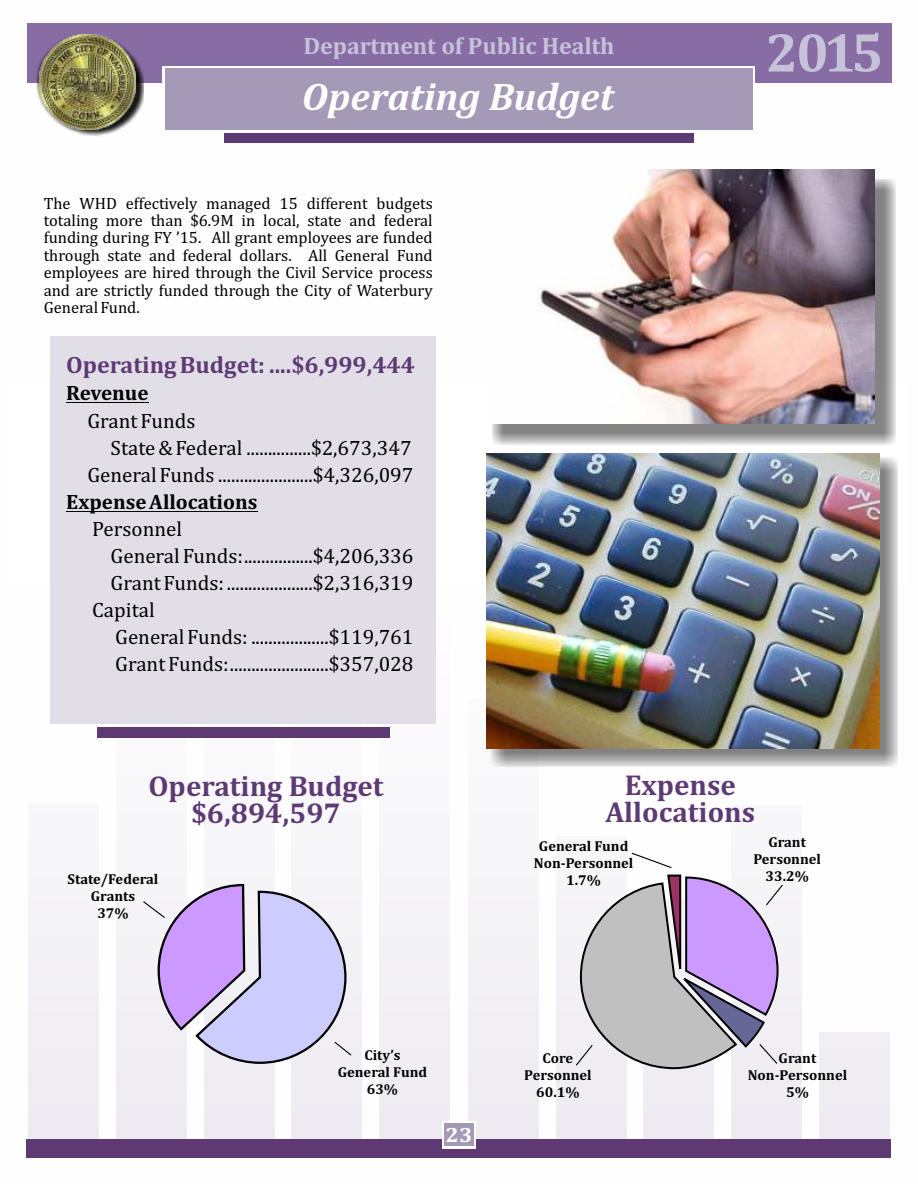
<style>
.page{position:relative;width:918px;height:1188px;background:#fff}
.page>*{position:absolute;margin:0;border:0;box-sizing:border-box;transform-origin:0 0}
.t1{font:700 55.5px "Cambria";color:#c5c2d9}
.t2{font:italic 700 39px "Cambria";color:#fefefe}
.t3{font:700 29.1px/27.3px "Cambria";color:#5e3a75;text-align:center}
.t4{font:700 24px "Cambria";color:#5e3a75}
.t5{font:700 24px "Cambria";letter-spacing:-.005em;color:#c5c2d9}
.t6{font:21px "Cambria";color:#000}
.t7{font:700 21px "Cambria";color:#000}
.t8{font:700 21px "Cambria";color:#fefefe;scale:1.09 1}
.t9{font:16.5px/17.4px "Cambria";color:#000;text-align:justify}
.t10{font:700 14.55px/17.1px "Cambria";color:#000;text-align:center}
</style>
<div class="page">
<div style="left:11px;top:383px;width:896px;height:787px;background:#f8f8fa"></div>
<div style="left:27px;top:1140px;width:864px;height:18px;background:#5e3a75"></div>
<div style="left:442px;top:1121px;width:34px;height:27px;background:#fefefe"></div>
<div style="left:444px;top:1123px;width:30px;height:23px;background:#a499b7"></div>
<div style="left:224px;top:125px;width:470px;height:18px;background:#5e3a75"></div>
<div style="left:27px;top:24px;width:864px;height:59px;background:#886da5"></div>
<svg style="left:37px;top:34px;width:107px;height:103px"></svg>
<img style="left:39px;top:35px;width:97px;height:95px">
<svg style="left:163px;top:66px;width:592px;height:66px;fill:#fefefe"></svg>
<div style="left:165px;top:69px;width:588px;height:61px;background:#a499b7"></div>
<svg style="left:575px;top:852px;width:208px;height:218px"></svg>
<svg style="left:143px;top:883px;width:209px;height:181px"></svg>
<div style="left:51px;top:336px;width:385px;height:388px;background:#e2dee7"></div>
<hr style="left:66px;top:402px;width:83px;height:1px;background:#000">
<hr style="left:66px;top:511px;width:192px;height:1px;background:#000">
<div style="left:97px;top:728px;width:293px;height:10px;background:#5e3a75"></div>
<div style="left:492px;top:179px;width:403px;height:267px;background:#000;opacity:.49"></div>
<img style="left:492px;top:169px;width:383px;height:254px">
<div style="left:491px;top:458px;width:407px;height:309px;background:#000;opacity:.49"></div>
<img style="left:487px;top:454px;width:393px;height:294px">
<h3 class="t5" style="left:303px;top:36px;width:313px">Department of Public Health</h3>
<h1 class="t1" style="left:766px;top:28px;width:119px">2015</h1>
<h2 class="t2" style="left:302px;top:80px;width:313px">Operating Budget</h2>
<p class="t9" style="left:44px;top:195px;width:391px">The WHD effectively managed 15 different budgets totaling more than $6.9M in local, state and federal funding during FY ’15. All grant employees are funded through state and federal dollars. All General Fund employees are hired through the Civil Service process and are strictly funded through the City of Waterbury General Fund.</p>
<h3 class="t4" style="left:66px;top:354px;width:350px">Operating Budget: ....$6,999,444</h3>
<p class="t7" style="left:66px;top:384px;width:84px">Revenue</p>
<p class="t6" style="left:88px;top:411px;width:109px">Grant Funds</p>
<p class="t6" style="left:111px;top:438px;width:303px">State &amp; Federal ...............$2,673,347</p>
<p class="t6" style="left:87px;top:465px;width:328px">General Funds ......................$4,326,097</p>
<p class="t7" style="left:66px;top:492px;width:193px">Expense Allocations</p>
<p class="t6" style="left:92px;top:520px;width:92px">Personnel</p>
<p class="t6" style="left:111px;top:547px;width:304px">General Funds:................$4,206,336</p>
<p class="t6" style="left:111px;top:574px;width:304px">Grant Funds:....................$2,316,319</p>
<p class="t6" style="left:92px;top:601px;width:64px">Capital</p>
<p class="t6" style="left:115px;top:628px;width:300px">General Funds: ..................$119,761</p>
<p class="t6" style="left:115px;top:655px;width:300px">Grant Funds:.......................$357,028</p>
<h3 class="t3" style="left:148px;top:774px;width:237px">Operating Budget $6,894,597</h3>
<h3 class="t3" style="left:605px;top:773px;width:151px">Expense<br>Allocations</h3>
<p class="t10" style="left:68px;top:871px;width:92px">State/Federal<br>Grants<br>37%</p>
<p class="t10" style="left:534px;top:839px;width:101px">General Fund<br>Non-Personnel<br>1.7%</p>
<p class="t10" style="left:753px;top:834px;width:69px">Grant<br>Personnel<br>33.2%</p>
<p class="t10" style="left:338px;top:1047px;width:91px">City’s<br>General Fund<br>63%</p>
<p class="t8" style="left:446px;top:1126px;width:26px">23</p>
<p class="t10" style="left:524px;top:1050px;width:69px">Core<br>Personnel<br>60.1%</p>
<p class="t10" style="left:748px;top:1050px;width:101px">Grant<br>Non-Personnel<br>5%</p>
</div>
